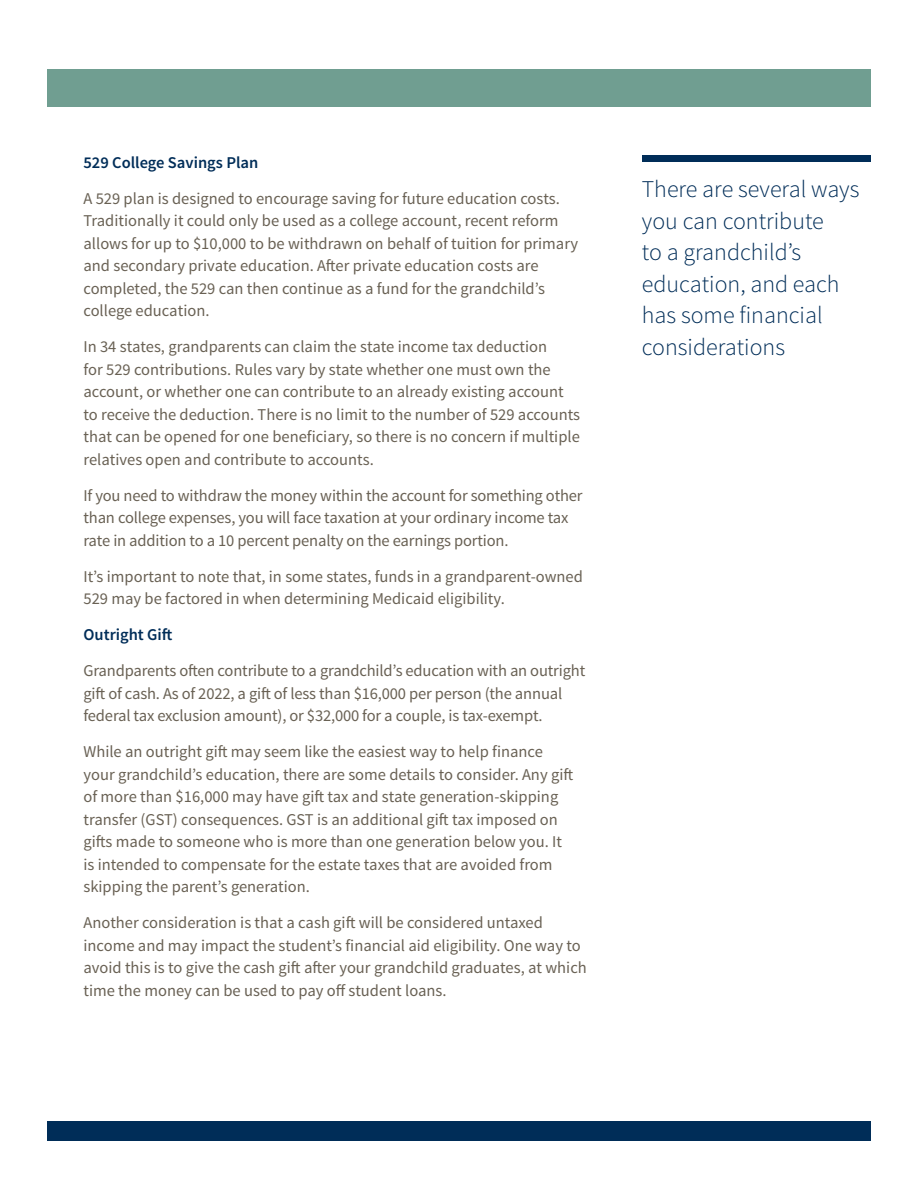
<style>
.page{position:relative;width:918px;height:1188px;background:#fff}
.page>*{position:absolute;margin:0;border:0;box-sizing:border-box;transform-origin:0 0}
.t1{font:300 24px/31.5px "Source Sans Pro";color:#002d58}
.t2{font:16.5px/22.5px "Source Sans Pro";color:#696154}
.t3{font:600 16.5px "Source Sans Pro";color:#002d58}
</style>
<div class="page">
<div style="left:47px;top:70px;width:824px;height:37px;background:#709e91"></div>
<div style="left:47px;top:1121px;width:824px;height:20px;background:#002d58"></div>
<div style="left:642px;top:156px;width:229px;height:6px;background:#002d58"></div>
<p class="t3" style="left:83px;top:152px;width:176px">529 College Savings Plan</p>
<p class="t2" style="left:83px;top:188px;width:496px">A 529 plan is designed to encourage saving for future education costs.<br>Traditionally it could only be used as a college account, recent reform allows for up to $10,000 to be withdrawn on behalf of tuition for primary and secondary private education. After private education costs are completed, the 529 can then continue as a fund for the grandchild’s college education.</p>
<p class="t2" style="left:83px;top:336px;width:498px">In 34 states, grandparents can claim the state income tax deduction<br>for 529 contributions. Rules vary by state whether one must own the account, or whether one can contribute to an already existing account to receive the deduction. There is no limit to the number of 529 accounts that can be opened for one beneficiary, so there is no concern if multiple relatives open and contribute to accounts.</p>
<p class="t2" style="left:83px;top:485px;width:501px">If you need to withdraw the money within the account for something other than college expenses, you will face taxation at your ordinary income tax rate in addition to a 10 percent penalty on the earnings portion.</p>
<p class="t2" style="left:83px;top:566px;width:501px">It’s important to note that, in some states, funds in a grandparent-owned<br>529 may be factored in when determining Medicaid eligibility.</p>
<p class="t3" style="left:83px;top:625px;width:91px">Outright Gift</p>
<p class="t2" style="left:83px;top:660px;width:503px">Grandparents often contribute to a grandchild’s education with an outright gift of cash. As of 2022, a gift of less than $16,000 per person (the annual federal tax exclusion amount), or $32,000 for a couple, is tax-exempt.</p>
<p class="t2" style="left:83px;top:741px;width:491px">While an outright gift may seem like the easiest way to help finance your grandchild’s education, there are some details to consider. Any gift of more than $16,000 may have gift tax and state generation-skipping transfer (GST) consequences. GST is an additional gift tax imposed on gifts made to someone who is more than one generation below you. It is intended to compensate for the estate taxes that are avoided from skipping the parent’s generation.</p>
<p class="t2" style="left:83px;top:912px;width:505px">Another consideration is that a cash gift will be considered untaxed income and may impact the student’s financial aid eligibility. One way to avoid this is to give the cash gift after your grandchild graduates, at which time the money can be used to pay off student loans.</p>
<p class="t1" style="left:642px;top:174px;width:219px">There are several ways you can contribute<br>to a grandchild’s education, and each has some financial considerations</p>
</div>
